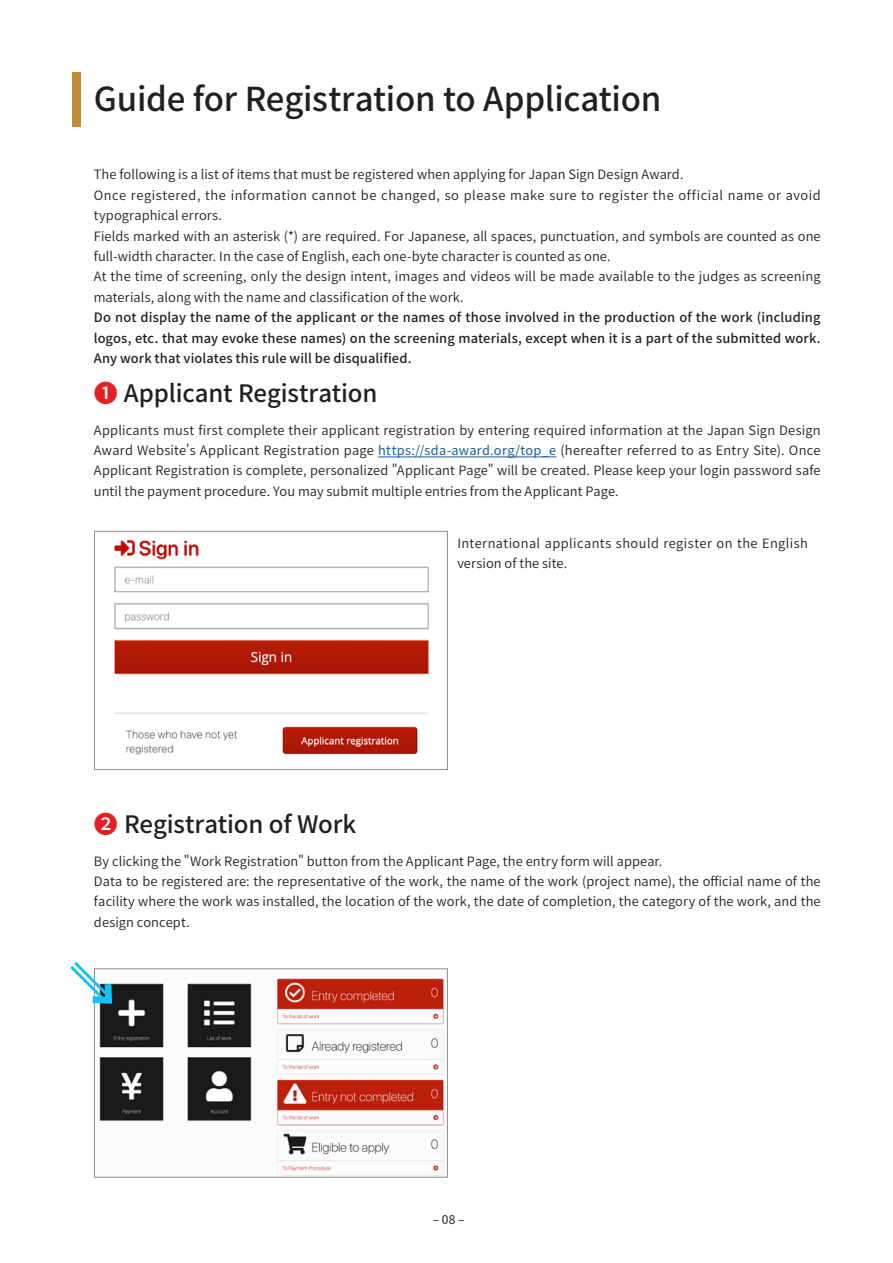
<style>
.page{position:relative;width:893px;height:1263px;background:#fff}
.page>*{position:absolute;margin:0;border:0;box-sizing:border-box;transform-origin:0 0}
.t1{font:500 33px "Noto Sans CJ Kjp";letter-spacing:-.01em;color:#231f20}
.t2{font:500 24px "Noto Sans CJ Kjp";letter-spacing:-.005em;color:#231f20}
.t3{font:600 12.9px/20.4px "Noto Sans CJ Kjp";letter-spacing:.01em;color:#231f20}
.t4{font:500 12.9px/20.4px "Noto Sans CJ Kjp";letter-spacing:.01em;color:#231f20;text-align:justify}
.t5{font:600 12.9px/20.4px "Noto Sans CJ Kjp";letter-spacing:.03em;color:#231f20}
.t6{font:12px "Noto Sans CJ Kjp";color:#231f20}
.s1{color:#e41f25}
.s2{font-weight:400;font-size:12.75px;color:#175d9e}
</style>
<div class="page">
<img style="left:114px;top:539px;width:315px;height:216px">
<div style="left:94px;top:531px;width:354px;height:239px;border:1px solid #939598"></div>
<img style="left:99px;top:978px;width:345px;height:198px">
<div style="left:94px;top:968px;width:354px;height:210px;border:1px solid #939598"></div>
<hr style="left:378px;top:457px;width:178px;height:1px;background:#175d9e">
<svg style="left:70px;top:962px;width:46px;height:45px"></svg>
<div style="left:72px;top:72px;width:9px;height:54px;background:#c08b37"></div>
<h1 class="t1" style="left:94px;top:80px;width:569px">Guide for Registration to Application</h1>
<p class="t3" style="left:94px;top:165px;width:728px">The following is a list of items that must be registered when applying for Japan Sign Design Award.<br>Once registered, the information cannot be changed, so please make sure to register the official name or avoid typographical errors.<br>Fields marked with an asterisk (*) are required. For Japanese, all spaces, punctuation, and symbols are counted as one full-width character. In the case of English, each one-byte character is counted as one.<br>At the time of screening, only the design intent, images and videos will be made available to the judges as screening materials, along with the name and classification of the work.</p>
<p class="t4" style="left:94px;top:307px;width:728px">Do not display the name of the applicant or the names of those involved in the production of the work (including logos, etc. that may evoke these names) on the screening materials, except when it is a part of the submitted work.<br>Any work that violates this rule will be disqualified.</p>
<h2 class="t2" style="left:94px;top:380px;width:285px"><span class="s1">❶</span> Applicant Registration</h2>
<p class="t3" style="left:94px;top:420px;width:728px;text-align:justify">Applicants must first complete their applicant registration by entering required information at the Japan Sign Design Award Website's Applicant Registration page <span class="s2">https://sda-award.org/top_e</span> (hereafter referred to as Entry Site). Once Applicant Registration is complete, personalized "Applicant Page" will be created. Please keep your login password safe until the payment procedure. You may submit multiple entries from the Applicant Page.</p>
<p class="t5" style="left:457px;top:533px;width:352px">International applicants should register on the English version of the site.</p>
<h2 class="t2" style="left:94px;top:811px;width:264px"><span class="s1">❷</span> Registration of Work</h2>
<p class="t3" style="left:94px;top:851px;width:728px">By clicking the "Work Registration" button from the Applicant Page, the entry form will appear.<br>Data to be registered are: the representative of the work, the name of the work (project name), the official name of the facility where the work was installed, the location of the work, the date of completion, the category of the work, and the design concept.</p>
<p class="t6" style="left:433px;top:1212px;width:33px">– 08 –</p>
</div>
